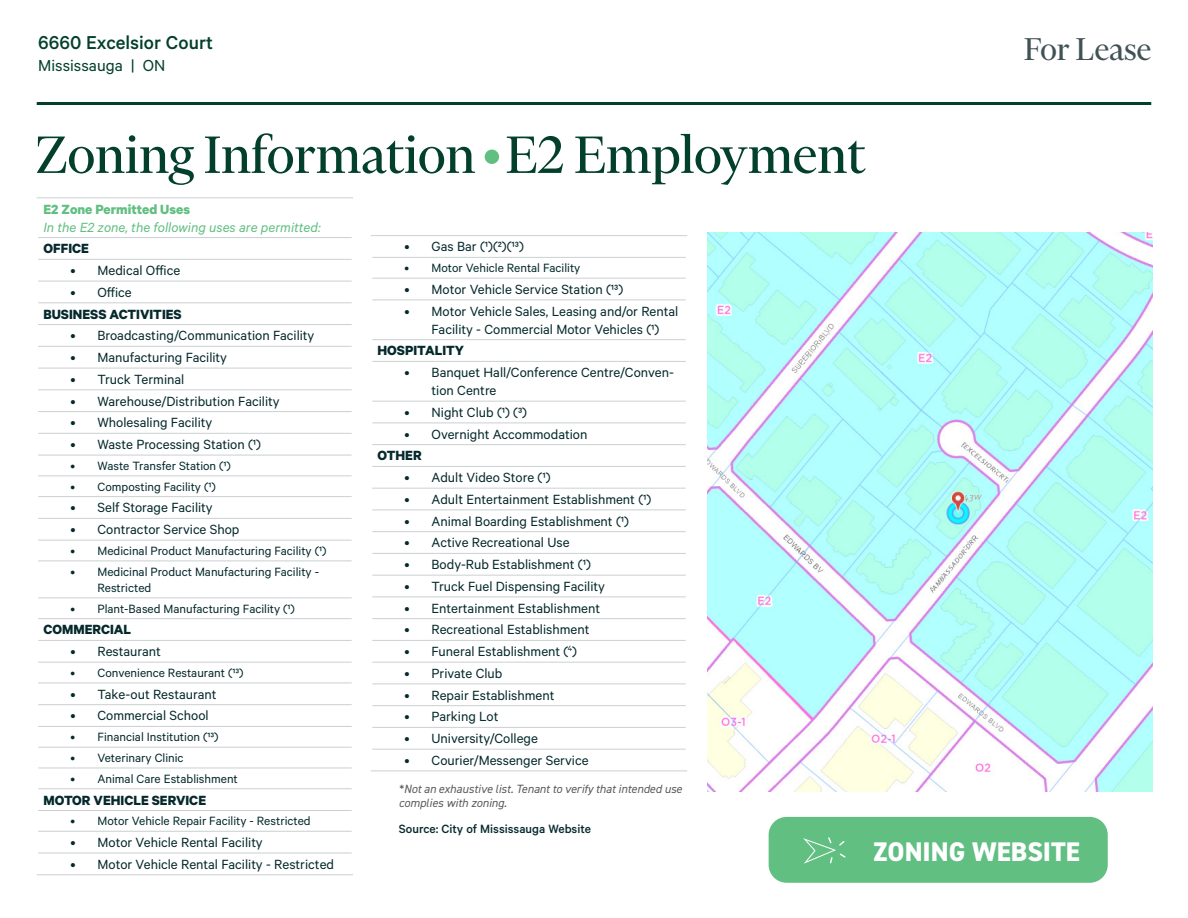
<style>
.page{position:relative;width:1188px;height:918px;background:#fff}
.page>*{position:absolute;margin:0;border:0;box-sizing:border-box;transform-origin:0 0}
.Heading_Small{font:60px "Financier Display";color:#023f2c}
.t1{font:36px "Financier Display";color:#415255}
.t2{font:800 27px "DIN2014";color:#fff}
.t3{font:500 21px "Calibre";color:#023f2c}
.t4{font:18px "Calibre";color:#023f2c}
.t5{font:15px/18px "Calibre";color:#05292c;text-align:center}
.t6{font:700 15px "Calibre";color:#05292c}
.t7{font:italic 15px "Calibre";color:#61bf82}
.t8{font:700 15px "Calibre";color:#61bf82}
.t9{font:13.5px/16.2px "Calibre";color:#05292c}
.Callout_Description{font:500 13.5px "Calibre";color:#05292c}
.t10{font:italic 12px/14.4px "DIN2014";color:#5a5a5f}
</style>
<div class="page">
<hr style="left:37px;top:102px;width:1114px;height:3px;background:#023f2c">
<img style="left:708px;top:232px;width:445px;height:560px">
<div style="left:485px;top:150px;width:14px;height:14px;background:#61bf82;border-radius:50%"></div>
<hr style="left:37px;top:198px;width:316px;height:1px;background:#cad0d2">
<hr style="left:38px;top:237px;width:314px;height:1px;background:#cad0d2">
<hr style="left:38px;top:259px;width:314px;height:1px;background:#cad0d2">
<hr style="left:38px;top:281px;width:314px;height:1px;background:#cad0d2">
<hr style="left:38px;top:303px;width:314px;height:1px;background:#cad0d2">
<hr style="left:38px;top:324px;width:314px;height:1px;background:#cad0d2">
<hr style="left:38px;top:346px;width:314px;height:1px;background:#cad0d2">
<hr style="left:38px;top:368px;width:314px;height:1px;background:#cad0d2">
<hr style="left:38px;top:390px;width:314px;height:1px;background:#cad0d2">
<hr style="left:38px;top:411px;width:314px;height:1px;background:#cad0d2">
<hr style="left:38px;top:433px;width:314px;height:1px;background:#cad0d2">
<hr style="left:38px;top:455px;width:314px;height:1px;background:#cad0d2">
<hr style="left:38px;top:476px;width:314px;height:1px;background:#cad0d2">
<hr style="left:38px;top:496px;width:314px;height:1px;background:#cad0d2">
<hr style="left:38px;top:518px;width:314px;height:1px;background:#cad0d2">
<hr style="left:38px;top:540px;width:314px;height:1px;background:#cad0d2">
<hr style="left:38px;top:561px;width:314px;height:1px;background:#cad0d2">
<hr style="left:38px;top:598px;width:314px;height:1px;background:#cad0d2">
<hr style="left:38px;top:618px;width:314px;height:1px;background:#cad0d2">
<hr style="left:38px;top:640px;width:314px;height:1px;background:#cad0d2">
<hr style="left:38px;top:662px;width:314px;height:1px;background:#cad0d2">
<hr style="left:38px;top:683px;width:314px;height:1px;background:#cad0d2">
<hr style="left:38px;top:704px;width:314px;height:1px;background:#cad0d2">
<hr style="left:38px;top:726px;width:314px;height:1px;background:#cad0d2">
<hr style="left:38px;top:747px;width:314px;height:1px;background:#cad0d2">
<hr style="left:38px;top:768px;width:314px;height:1px;background:#cad0d2">
<hr style="left:38px;top:788px;width:314px;height:1px;background:#cad0d2">
<hr style="left:38px;top:810px;width:314px;height:1px;background:#cad0d2">
<hr style="left:38px;top:831px;width:314px;height:1px;background:#cad0d2">
<hr style="left:38px;top:853px;width:314px;height:1px;background:#cad0d2">
<hr style="left:37px;top:875px;width:316px;height:1px;background:#cad0d2">
<div style="left:769px;top:817px;width:339px;height:66px;background:#61bf82;border-radius:18px"></div>
<svg style="left:803px;top:837px;width:43px;height:27px"></svg>
<hr style="left:371px;top:235px;width:316px;height:1px;background:#cad0d2">
<hr style="left:372px;top:257px;width:314px;height:1px;background:#cad0d2">
<hr style="left:372px;top:278px;width:314px;height:1px;background:#cad0d2">
<hr style="left:372px;top:300px;width:314px;height:1px;background:#cad0d2">
<hr style="left:372px;top:339px;width:314px;height:1px;background:#cad0d2">
<hr style="left:372px;top:361px;width:314px;height:1px;background:#cad0d2">
<hr style="left:372px;top:401px;width:314px;height:1px;background:#cad0d2">
<hr style="left:372px;top:423px;width:314px;height:1px;background:#cad0d2">
<hr style="left:372px;top:444px;width:314px;height:1px;background:#cad0d2">
<hr style="left:372px;top:466px;width:314px;height:1px;background:#cad0d2">
<hr style="left:372px;top:488px;width:314px;height:1px;background:#cad0d2">
<hr style="left:372px;top:510px;width:314px;height:1px;background:#cad0d2">
<hr style="left:372px;top:531px;width:314px;height:1px;background:#cad0d2">
<hr style="left:372px;top:553px;width:314px;height:1px;background:#cad0d2">
<hr style="left:372px;top:575px;width:314px;height:1px;background:#cad0d2">
<hr style="left:372px;top:597px;width:314px;height:1px;background:#cad0d2">
<hr style="left:372px;top:618px;width:314px;height:1px;background:#cad0d2">
<hr style="left:372px;top:640px;width:314px;height:1px;background:#cad0d2">
<hr style="left:372px;top:662px;width:314px;height:1px;background:#cad0d2">
<hr style="left:372px;top:684px;width:314px;height:1px;background:#cad0d2">
<hr style="left:372px;top:705px;width:314px;height:1px;background:#cad0d2">
<hr style="left:372px;top:727px;width:314px;height:1px;background:#cad0d2">
<hr style="left:372px;top:749px;width:314px;height:1px;background:#cad0d2">
<hr style="left:371px;top:771px;width:316px;height:1px;background:#cad0d2">
<p class="t3" style="left:38px;top:30px;width:176px">6660 Excelsior Court</p>
<p class="t4" style="left:38px;top:55px;width:129px">Mississauga | ON</p>
<p class="t1" style="left:1024px;top:30px;width:129px">For Lease</p>
<p class="Heading_Small" style="left:36px;top:123px;width:831px">Zoning Information E2 Employment</p>
<p class="t8" style="left:43px;top:200px;width:148px">E2 Zone Permitted Uses</p>
<p class="t7" style="left:43px;top:218px;width:279px">In the E2 zone, the following uses are permitted:</p>
<p class="t6" style="left:43px;top:239px;width:47px">OFFICE</p>
<p class="t5" style="left:70px;top:261px;width:111px">• Medical Office</p>
<p class="t5" style="left:70px;top:283px;width:63px">• Office</p>
<p class="t6" style="left:43px;top:305px;width:140px">BUSINESS ACTIVITIES</p>
<p class="t5" style="left:70px;top:326px;width:246px">• Broadcasting/Communication Facility</p>
<p class="t5" style="left:70px;top:348px;width:158px">• Manufacturing Facility</p>
<p class="t5" style="left:70px;top:370px;width:115px">• Truck Terminal</p>
<p class="t5" style="left:70px;top:391px;width:211px">• Warehouse/Distribution Facility</p>
<p class="t5" style="left:70px;top:413px;width:143px">• Wholesaling Facility</p>
<p class="t5" style="left:70px;top:435px;width:192px">• Waste Processing Station (¹)</p>
<p class="t9" style="left:70px;top:457px;width:162px">• Waste Transfer Station (¹)</p>
<p class="t9" style="left:70px;top:478px;width:147px">• Composting Facility (¹)</p>
<p class="t5" style="left:70px;top:498px;width:144px">• Self Storage Facility</p>
<p class="t5" style="left:70px;top:520px;width:171px">• Contractor Service Shop</p>
<p class="t9" style="left:70px;top:542px;width:257px">• Medicinal Product Manufacturing Facility (¹)</p>
<p class="t9" style="left:97px;top:563px;width:223px;text-indent:-27px">• Medicinal Product Manufacturing Facility -<br>Restricted</p>
<p class="t9" style="left:70px;top:600px;width:226px">• Plant-Based Manufacturing Facility (¹)</p>
<p class="t6" style="left:43px;top:621px;width:89px">COMMERCIAL</p>
<p class="t5" style="left:70px;top:642px;width:92px">• Restaurant</p>
<p class="t9" style="left:70px;top:664px;width:175px">• Convenience Restaurant (¹³)</p>
<p class="t5" style="left:70px;top:684px;width:148px">• Take-out Restaurant</p>
<p class="t5" style="left:70px;top:706px;width:140px">• Commercial School</p>
<p class="t9" style="left:70px;top:728px;width:150px">• Financial Institution (¹³)</p>
<p class="t9" style="left:70px;top:749px;width:115px">• Veterinary Clinic</p>
<p class="t9" style="left:70px;top:770px;width:169px">• Animal Care Establishment</p>
<p class="t6" style="left:43px;top:791px;width:164px">MOTOR VEHICLE SERVICE</p>
<p class="t9" style="left:70px;top:812px;width:242px">• Motor Vehicle Repair Facility - Restricted</p>
<p class="t5" style="left:70px;top:833px;width:194px">• Motor Vehicle Rental Facility</p>
<p class="t5" style="left:70px;top:855px;width:265px">• Motor Vehicle Rental Facility - Restricted</p>
<p class="t5" style="left:405px;top:237px;width:121px">• Gas Bar (¹)(²)(¹³)</p>
<p class="t9" style="left:405px;top:259px;width:177px">• Motor Vehicle Rental Facility</p>
<p class="t5" style="left:405px;top:280px;width:220px">• Motor Vehicle Service Station (¹³)</p>
<p class="t5" style="left:405px;top:301px;width:275px">• Motor Vehicle Sales, Leasing and/or Rental<br>Facility - Commercial Motor Vehicles (¹)</p>
<p class="t6" style="left:378px;top:342px;width:88px">HOSPITALITY</p>
<p class="t5" style="left:432px;top:363px;width:244px;text-align:left;text-indent:-27px">• Banquet Hall/Conference Centre/Conven&shy;tion Centre</p>
<p class="t5" style="left:405px;top:403px;width:124px">• Night Club (¹) (³)</p>
<p class="t5" style="left:405px;top:424px;width:184px">• Overnight Accommodation</p>
<p class="t6" style="left:378px;top:447px;width:46px">OTHER</p>
<p class="t5" style="left:405px;top:468px;width:147px">• Adult Video Store (¹)</p>
<p class="t5" style="left:405px;top:490px;width:248px">• Adult Entertainment Establishment (¹)</p>
<p class="t5" style="left:405px;top:511px;width:226px">• Animal Boarding Establishment (¹)</p>
<p class="t5" style="left:405px;top:533px;width:167px">• Active Recreational Use</p>
<p class="t5" style="left:405px;top:555px;width:188px">• Body-Rub Establishment (¹)</p>
<p class="t5" style="left:405px;top:577px;width:202px">• Truck Fuel Dispensing Facility</p>
<p class="t5" style="left:405px;top:598px;width:197px">• Entertainment Establishment</p>
<p class="t5" style="left:405px;top:620px;width:186px">• Recreational Establishment</p>
<p class="t5" style="left:405px;top:642px;width:174px">• Funeral Establishment (<sup>4</sup>)</p>
<p class="t5" style="left:405px;top:664px;width:99px">• Private Club</p>
<p class="t5" style="left:405px;top:685px;width:151px">• Repair Establishment</p>
<p class="t5" style="left:405px;top:707px;width:96px">• Parking Lot</p>
<p class="t5" style="left:405px;top:729px;width:135px">• University/College</p>
<p class="t5" style="left:405px;top:751px;width:186px">• Courier/Messenger Service</p>
<p class="t10" style="left:399px;top:781px;width:285px">*Not an exhaustive list. Tenant to verify that intended use complies with zoning.</p>
<p class="Callout_Description" style="left:399px;top:821px;width:194px">Source: City of Mississauga Website</p>
<p class="t2" style="left:874px;top:834px;width:208px">ZONING WEBSITE</p>
</div>
